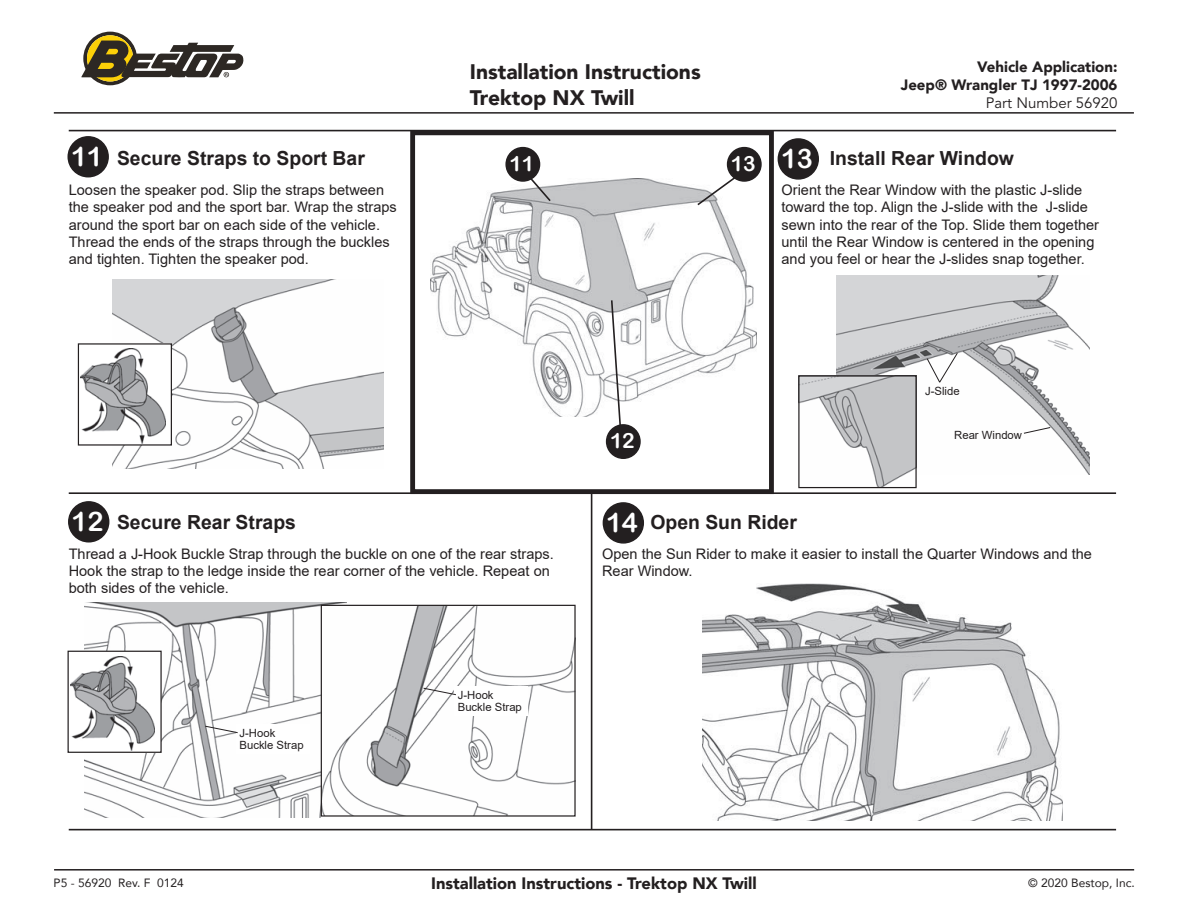
<style>
.page{position:relative;width:1188px;height:918px;background:#fff}
.page>*{position:absolute;margin:0;border:0;box-sizing:border-box;transform-origin:0 0}
.t1{font:27px "Arial Rounded MT Bold";letter-spacing:-.01em;color:#fff}
.t2{font:900 21px/25.2px "Avenir";color:#231f20}
.t3{font:21px "Arial Rounded MT Bold";color:#fff}
.t4{font:700 19.35px "Arial";color:#231f20}
.t5{font:900 16.5px "Avenir";color:#231f20}
.t6{font:900 15px/18px "Avenir";color:#231f20;text-align:right}
.t7{font:15px "Avenir";color:#231f20}
.t8{font:14.55px/17.4px "Arial";color:#231f20}
.t9{font:12px "Avenir";color:#231f20}
.t10{font:11.25px/11.2px "Arial";color:#231f20}
</style>
<div class="page">
<hr style="left:54px;top:112px;width:1080px;height:2px;background:#231f20">
<hr style="left:54px;top:869px;width:1080px;height:2px;background:#231f20">
<svg style="left:81px;top:32px;width:163px;height:53px"></svg>
<hr style="left:69px;top:130px;width:1047px;height:1px;background:#231f20">
<hr style="left:69px;top:829px;width:1047px;height:1px;background:#231f20">
<img style="left:837px;top:275px;width:253px;height:199px">
<img style="left:85px;top:603px;width:262px;height:215px">
<img style="left:112px;top:279px;width:272px;height:189px">
<div style="left:410px;top:130px;width:364px;height:364px;border:5px solid #231f20"></div>
<hr style="left:770px;top:492px;width:346px;height:2px;background:#231f20">
<img style="left:431px;top:178px;width:325px;height:239px">
<hr style="left:591px;top:492px;width:1px;height:337px;background:#231f20">
<div style="left:78px;top:344px;width:93px;height:101px;background:#fff"></div>
<img style="left:81px;top:349px;width:84px;height:94px">
<div style="left:78px;top:343px;width:94px;height:103px;border:1px solid #231f20"></div>
<hr style="left:69px;top:492px;width:346px;height:2px;background:#231f20">
<div style="left:68px;top:651px;width:93px;height:101px;background:#fff"></div>
<img style="left:71px;top:656px;width:84px;height:94px">
<div style="left:68px;top:651px;width:94px;height:102px;border:1px solid #231f20"></div>
<img style="left:323px;top:607px;width:251px;height:208px">
<div style="left:321px;top:605px;width:255px;height:212px;border:1px solid #231f20"></div>
<div style="left:236px;top:724px;width:74px;height:30px;background:#fff"></div>
<svg style="left:204px;top:725px;width:34px;height:9px"></svg>
<div style="left:454px;top:686px;width:74px;height:30px;background:#fff"></div>
<svg style="left:423px;top:687px;width:33px;height:9px"></svg>
<svg style="left:926px;top:352px;width:32px;height:32px"></svg>
<svg style="left:1023px;top:427px;width:28px;height:7px"></svg>
<img style="left:800px;top:377px;width:115px;height:109px">
<div style="left:798px;top:375px;width:119px;height:113px;border:1px solid #231f20"></div>
<svg style="left:526px;top:174px;width:26px;height:29px"></svg>
<svg style="left:610px;top:299px;width:12px;height:132px"></svg>
<svg style="left:696px;top:173px;width:44px;height:34px"></svg>
<img style="left:702px;top:583px;width:361px;height:238px">
<div style="left:68px;top:137px;width:40px;height:40px;background:#231f20;border-radius:50%"></div>
<div style="left:67px;top:136px;width:42px;height:41px;border:2px solid #231f20;border-radius:50%"></div>
<div style="left:506px;top:148px;width:34px;height:33px;background:#231f20;border-radius:50%"></div>
<div style="left:505px;top:147px;width:35px;height:35px;border:2px solid #231f20;border-radius:50%"></div>
<div style="left:607px;top:425px;width:33px;height:33px;background:#231f20;border-radius:50%"></div>
<div style="left:606px;top:424px;width:35px;height:35px;border:2px solid #231f20;border-radius:50%"></div>
<div style="left:728px;top:148px;width:33px;height:33px;background:#231f20;border-radius:50%"></div>
<div style="left:727px;top:147px;width:35px;height:35px;border:2px solid #231f20;border-radius:50%"></div>
<div style="left:69px;top:502px;width:40px;height:40px;background:#231f20;border-radius:50%"></div>
<div style="left:68px;top:501px;width:41px;height:42px;border:2px solid #231f20;border-radius:50%"></div>
<div style="left:778px;top:139px;width:40px;height:40px;background:#231f20;border-radius:50%"></div>
<div style="left:778px;top:138px;width:41px;height:42px;border:2px solid #231f20;border-radius:50%"></div>
<div style="left:603px;top:503px;width:40px;height:40px;background:#231f20;border-radius:50%"></div>
<div style="left:603px;top:502px;width:41px;height:42px;border:2px solid #231f20;border-radius:50%"></div>
<h2 class="t2" style="left:470px;top:59px;width:232px">Installation Instructions<br>Trektop NX Twill</h2>
<p class="t6" style="left:901px;top:58px;width:218px">Vehicle Application:<br>Jeep® Wrangler TJ 1997-2006</p>
<p class="t7" style="left:986px;top:92px;width:133px">Part Number 56920</p>
<p class="t1" style="left:71px;top:141px;width:33px">11</p>
<p class="t3" style="left:510px;top:151px;width:26px">11</p>
<p class="t4" style="left:117px;top:144px;width:249px">Secure Straps to Sport Bar</p>
<p class="t3" style="left:731px;top:151px;width:26px">13</p>
<p class="t1" style="left:781px;top:143px;width:33px">13</p>
<p class="t4" style="left:830px;top:144px;width:186px">Install Rear Window</p>
<p class="t8" style="left:69px;top:181px;width:330px">Loosen the speaker pod. Slip the straps between the speaker pod and the sport bar. Wrap the straps around the sport bar on each side of the vehicle.<br>Thread the ends of the straps through the buckles and tighten. Tighten the speaker pod.</p>
<p class="t8" style="left:782px;top:181px;width:319px">Orient the Rear Window with the plastic J-slide toward the top. Align the J-slide with the J-slide sewn into the rear of the Top. Slide them together until the Rear Window is centered in the opening and you feel or hear the J-slides snap together.</p>
<p class="t10" style="left:925px;top:385px;width:36px">J-Slide</p>
<p class="t3" style="left:610px;top:429px;width:26px">12</p>
<p class="t10" style="left:954px;top:429px;width:69px">Rear Window</p>
<p class="t1" style="left:72px;top:506px;width:33px">12</p>
<p class="t4" style="left:117px;top:508px;width:180px">Secure Rear Straps</p>
<p class="t1" style="left:606px;top:507px;width:33px">14</p>
<p class="t4" style="left:650px;top:508px;width:148px">Open Sun Rider</p>
<p class="t8" style="left:69px;top:545px;width:487px">Thread a J-Hook Buckle Strap through the buckle on one of the rear straps.<br>Hook the strap to the ledge inside the rear corner of the vehicle. Repeat on both sides of the vehicle.</p>
<p class="t8" style="left:602px;top:545px;width:491px">Open the Sun Rider to make it easier to install the Quarter Windows and the<br>Rear Window.</p>
<p class="t10" style="left:458px;top:690px;width:66px">J-Hook<br>Buckle Strap</p>
<p class="t10" style="left:240px;top:728px;width:66px">J-Hook<br>Buckle Strap</p>
<p class="t9" style="left:54px;top:873px;width:132px">P5 - 56920 Rev. F 0124</p>
<p class="t5" style="left:431px;top:869px;width:327px">Installation Instructions - Trektop NX Twill</p>
<p class="t9" style="left:1028px;top:873px;width:108px">© 2020 Bestop, Inc.</p>
</div>
